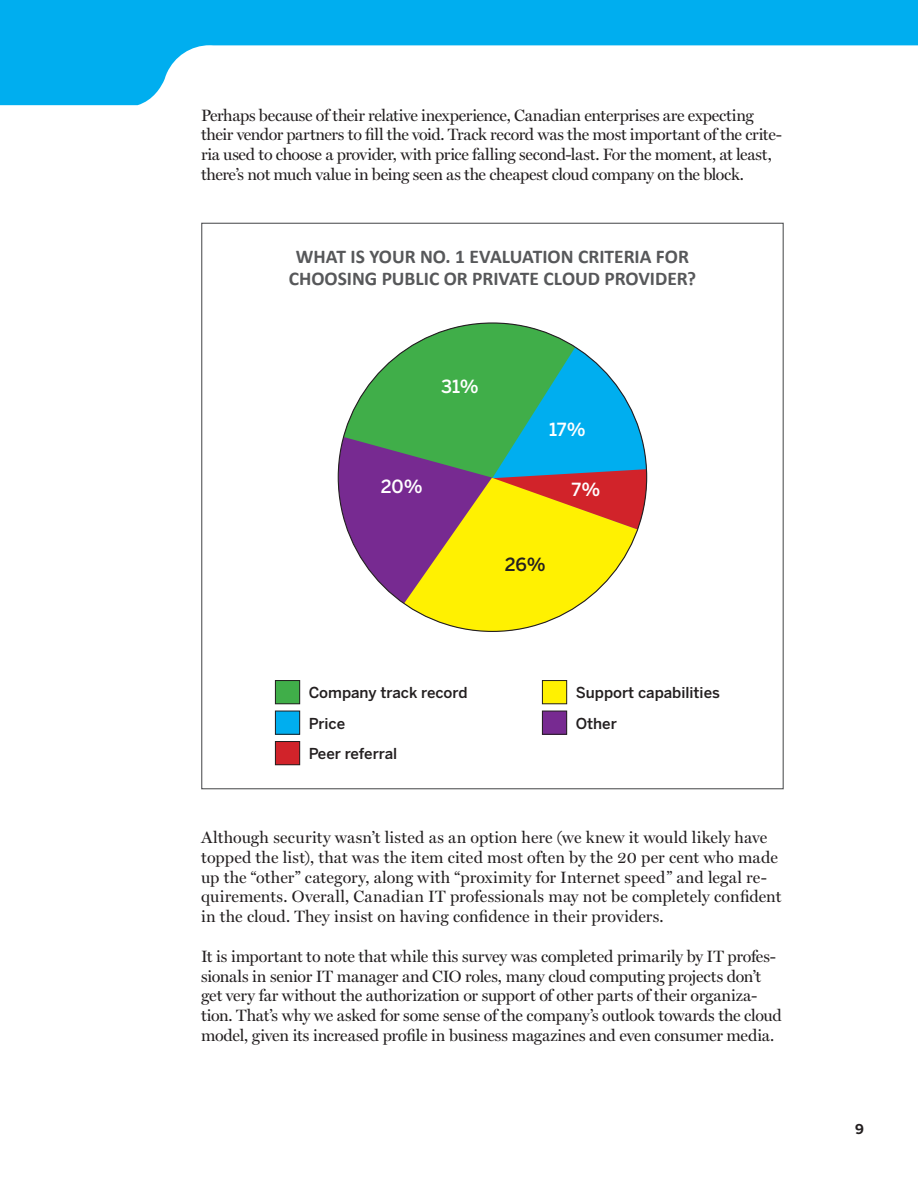
<style>
.page{position:relative;width:918px;height:1188px;background:#fff}
.page>*{position:absolute;margin:0;border:0;box-sizing:border-box;transform-origin:0 0}
.chart_head{font:700 19.5px/22.5px "Calibri";letter-spacing:-.005em;color:#57585a;text-align:center}
.t1{font:500 18px "Benton Sans";color:#fff}
.t2{font:500 18px "Benton Sans";color:#231f20}
.t3{font:16.5px/19.8px "Miller Display";letter-spacing:-.01em;color:#231f20}
.t4{font:16.5px/19.8px "Miller Display";letter-spacing:.01em;color:#231f20}
.t5{font:500 15px "Benton Sans";color:#231f20}
.t6{font:700 13.5px "Benton Sans";color:#231f20}
</style>
<div class="page">
<svg style="left:0;top:0;width:918px;height:105px;fill:#00aeef"></svg>
<div style="left:275px;top:681px;width:25px;height:23px;background:#40ae49"></div>
<div style="left:275px;top:680px;width:25px;height:24px;border:1px solid #231f20"></div>
<div style="left:542px;top:681px;width:25px;height:23px;background:#fff101"></div>
<div style="left:542px;top:680px;width:25px;height:24px;border:1px solid #231f20"></div>
<div style="left:275px;top:711px;width:25px;height:23px;background:#00aeef"></div>
<div style="left:275px;top:711px;width:25px;height:24px;border:1px solid #231f20"></div>
<div style="left:542px;top:711px;width:25px;height:23px;background:#772a91"></div>
<div style="left:542px;top:711px;width:25px;height:24px;border:1px solid #231f20"></div>
<div style="left:275px;top:742px;width:25px;height:23px;background:#d1232a"></div>
<div style="left:275px;top:741px;width:25px;height:24px;border:1px solid #231f20"></div>
<div style="left:338px;top:323px;width:309px;height:308px;background:#772a91;border-radius:50%"></div>
<svg style="left:338px;top:368px;width:45px;height:97px"></svg>
<svg style="left:383px;top:324px;width:264px;height:307px"></svg>
<p class="t3" style="left:201px;top:105px;width:583px">Perhaps because of their relative inexperience, Canadian enterprises are expecting their vendor partners to fill the void. Track record was the most important of the crite&shy;ria used to choose a provider, with price falling second-last. For the moment, at least, there’s not much value in being seen as the cheapest cloud company on the block.</p>
<p class="chart_head" style="left:289px;top:244px;width:409px">WHAT IS YOUR NO. 1 EVALUATION CRITERIA FOR<br>CHOOSING PUBLIC OR PRIVATE CLOUD PROVIDER?</p>
<p class="t1" style="left:441px;top:375px;width:39px">31%</p>
<p class="t1" style="left:381px;top:476px;width:43px">20%</p>
<p class="t1" style="left:549px;top:419px;width:38px">17%</p>
<p class="t2" style="left:505px;top:554px;width:43px">26%</p>
<p class="t1" style="left:571px;top:479px;width:30px">7%</p>
<p class="t5" style="left:309px;top:684px;width:160px">Company track record</p>
<p class="t5" style="left:576px;top:684px;width:146px">Support capabilities</p>
<p class="t5" style="left:309px;top:714px;width:38px">Price</p>
<p class="t5" style="left:576px;top:714px;width:43px">Other</p>
<p class="t5" style="left:309px;top:745px;width:90px">Peer referral</p>
<p class="t4" style="left:201px;top:827px;width:582px">Although security wasn’t listed as an option here (we knew it would likely have topped the list), that was the item cited most often by the 20 per cent who made up the “other” category, along with “proximity for Internet speed” and legal re&shy;quirements. Overall, Canadian IT professionals may not be completely confident in the cloud. They insist on having confidence in their providers.</p>
<p class="t3" style="left:201px;top:946px;width:582px">It is important to note that while this survey was completed primarily by IT profes&shy;sionals in senior IT manager and CIO roles, many cloud computing projects don’t get very far without the authorization or support of other parts of their organiza&shy;tion. That’s why we asked for some sense of the company’s outlook towards the cloud model, given its increased profile in business magazines and even consumer media.</p>
<p class="t6" style="left:855px;top:1121px;width:10px">9</p>
</div>
